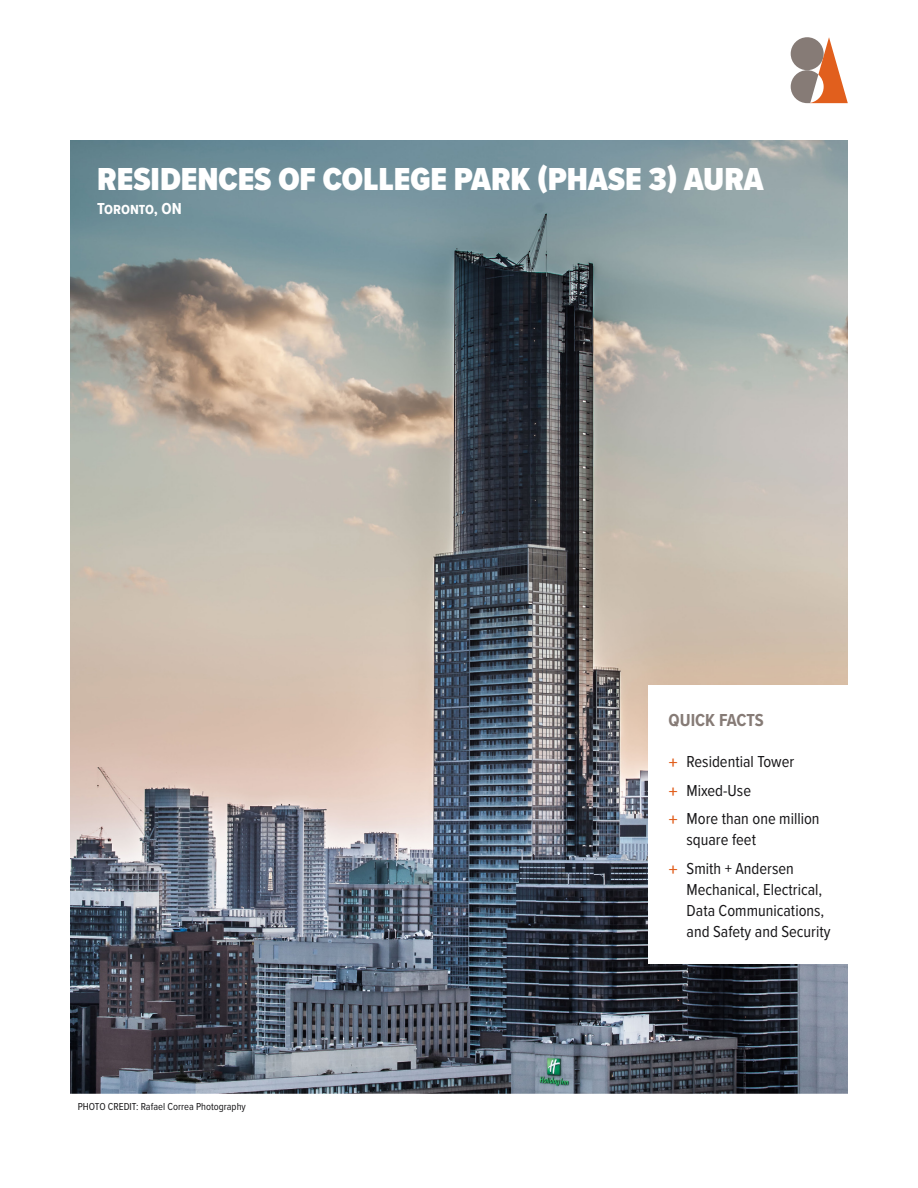
<style>
.page{position:relative;width:918px;height:1188px;background:#fff}
.page>*{position:absolute;margin:0;border:0;box-sizing:border-box;transform-origin:0 0}
.Cover_ProjectName{font:900 33px "Proxima Nova Cond";color:#fff}
.Cover_QuickFacts{font:700 18px "Proxima Nova Cond";color:#867b76}
.t1{font:16.5px/21px "Proxima Nova Cond";color:#181719}
.Cover_ProjectLocatio{font:700 16.5px "Proxima Nova Cond";color:#fff}
.Photo_Caption{font:10.5px "Proxima Nova Cond";color:#181719}
.s1{font-family:"Tisa Pro";color:#e15f1d}
</style>
<div class="page">
<img style="left:70px;top:140px;width:778px;height:954px">
<svg style="left:791px;top:37px;width:57px;height:66px"></svg>
<div style="left:648px;top:685px;width:270px;height:279px;background:#fff"></div>
<p class="Cover_ProjectName" style="left:97px;top:155px;width:668px">RESIDENCES OF COLLEGE PARK (PHASE 3) AURA</p>
<p class="Cover_ProjectLocatio" style="left:97px;top:196px;width:86px">Toronto, ON</p>
<p class="Photo_Caption" style="left:78px;top:1099px;width:170px">PHOTO CREDIT: Rafael Correa Photography</p>
<p class="Cover_QuickFacts" style="left:669px;top:707px;width:97px">QUICK FACTS</p>
<p class="t1" style="left:669px;top:751px;width:127px"><span class="s1">+</span> Residential Tower</p>
<p class="t1" style="left:669px;top:779px;width:84px"><span class="s1">+</span> Mixed-Use</p>
<p class="t1" style="left:687px;top:808px;width:135px;text-indent:-18px"><span class="s1">+</span> More than one million square feet</p>
<p class="t1" style="left:687px;top:857px;width:145px;text-indent:-18px"><span class="s1">+</span> Smith + Andersen<br>Mechanical, Electrical,<br>Data Communications, and Safety and Security</p>
</div>
